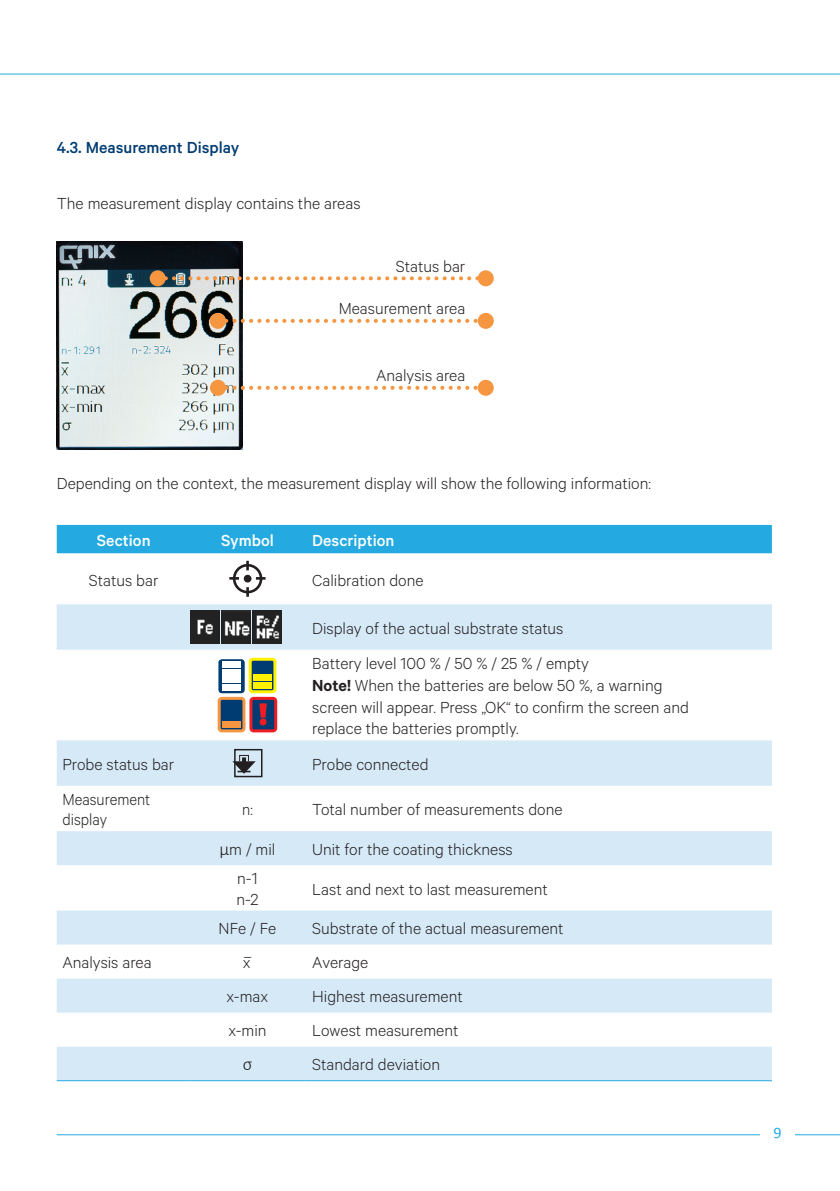
<style>
.page{position:relative;width:840px;height:1191px;background:#fff}
.page>*{position:absolute;margin:0;border:0;box-sizing:border-box;transform-origin:0 0}
.t1{font:300 18px/21.6px "Calibre";color:#231f20}
.t2{font:500 18px "Calibre";color:#fff}
.t3{font:500 18px "Calibre";color:#003c72}
.t4{font:300 18px/20px "Calibre";color:#231f20;scale:.94 1}
.t5{font:300 18px "Calibri";color:#231f20}
.t6{font:16px "Calibri";color:#24aae1}
.s1{font-weight:600}
.s2{font-family:"Calibri"}
</style>
<div class="page">
<hr style="left:57px;top:1134px;width:782px;height:1px;background:#24aae1">
<hr style="left:0;top:74px;width:839px;height:1px;background:#24aae1">
<div style="left:760px;top:1125px;width:34px;height:28px;background:#fff"></div>
<div style="left:57px;top:525px;width:714px;height:28px;background:#24aae1"></div>
<svg style="left:57px;top:604px;width:714px;height:476px"></svg>
<hr style="left:57px;top:1080px;width:133px;height:1px;background:#24aae1">
<hr style="left:190px;top:1080px;width:114px;height:1px;background:#24aae1">
<hr style="left:304px;top:1080px;width:467px;height:1px;background:#24aae1">
<svg style="left:234px;top:565px;width:27px;height:27px"></svg>
<div style="left:233px;top:564px;width:29px;height:29px;border:3px solid #231f20;border-radius:50%"></div>
<div style="left:243px;top:575px;width:8px;height:7px;background:#231f20;border-radius:50%"></div>
<svg style="left:246px;top:561px;width:3px;height:9px"></svg>
<svg style="left:246px;top:587px;width:3px;height:10px"></svg>
<svg style="left:256px;top:577px;width:9px;height:2px"></svg>
<svg style="left:229px;top:577px;width:10px;height:2px"></svg>
<img style="left:190px;top:611px;width:29px;height:32px">
<img style="left:221px;top:611px;width:29px;height:32px">
<img style="left:252px;top:611px;width:29px;height:32px">
<svg style="left:219px;top:660px;width:25px;height:32px"></svg>
<div style="left:218px;top:659px;width:26px;height:34px;border:2px solid #003c72;border-radius:3px"></div>
<div style="left:222px;top:684px;width:18px;height:6px;background:#fff"></div>
<div style="left:222px;top:677px;width:18px;height:6px;background:#fff"></div>
<div style="left:222px;top:669px;width:18px;height:6px;background:#fff"></div>
<div style="left:222px;top:662px;width:18px;height:6px;background:#fff"></div>
<div style="left:250px;top:659px;width:25px;height:33px;background:#003c72;border-radius:3px"></div>
<div style="left:248px;top:657px;width:28px;height:36px;border:3px solid #fff101;border-radius:3px"></div>
<div style="left:253px;top:682px;width:18px;height:6px;background:#fff101"></div>
<div style="left:253px;top:674px;width:18px;height:7px;background:#fff101"></div>
<div style="left:219px;top:698px;width:25px;height:33px;background:#003c72;border-radius:3px"></div>
<div style="left:217px;top:697px;width:28px;height:35px;border:3px solid #f79641;border-radius:3px"></div>
<div style="left:222px;top:721px;width:18px;height:6px;background:#f79641"></div>
<div style="left:251px;top:698px;width:24px;height:33px;background:#003c72;border-radius:3px"></div>
<div style="left:249px;top:697px;width:28px;height:35px;border:3px solid #ee1d23;border-radius:3px"></div>
<svg style="left:259px;top:703px;width:8px;height:22px"></svg>
<div style="left:234px;top:749px;width:28px;height:28px;border:2px solid #231f20"></div>
<svg style="left:232px;top:757px;width:23px;height:16px"></svg>
<div style="left:239px;top:755px;width:10px;height:6px;border:1px solid #231f20"></div>
<img style="left:57px;top:242px;width:185px;height:207px">
<svg style="left:166px;top:276px;width:311px;height:4px"></svg>
<div style="left:150px;top:270px;width:16px;height:16px;background:#f79641;border-radius:50%"></div>
<div style="left:477px;top:270px;width:16px;height:16px;background:#f79641;border-radius:50%"></div>
<svg style="left:226px;top:319px;width:251px;height:4px"></svg>
<div style="left:210px;top:313px;width:16px;height:16px;background:#f79641;border-radius:50%"></div>
<div style="left:477px;top:313px;width:16px;height:16px;background:#f79641;border-radius:50%"></div>
<svg style="left:226px;top:386px;width:251px;height:4px"></svg>
<div style="left:210px;top:380px;width:16px;height:16px;background:#f79641;border-radius:50%"></div>
<div style="left:477px;top:380px;width:16px;height:16px;background:#f79641;border-radius:50%"></div>
<p class="t3" style="left:57px;top:137px;width:184px">4.3. Measurement Display</p>
<p class="t1" style="left:57px;top:192px;width:305px">The measurement display contains the areas</p>
<p class="t1" style="left:395px;top:254px;width:71px">Status bar</p>
<p class="t1" style="left:338px;top:297px;width:128px">Measurement area</p>
<p class="t1" style="left:376px;top:364px;width:91px">Analysis area</p>
<p class="t1" style="left:57px;top:472px;width:595px">Depending on the context, the measurement display will show the following information:</p>
<p class="t2" style="left:97px;top:530px;width:55px">Section</p>
<p class="t2" style="left:221px;top:530px;width:54px">Symbol</p>
<p class="t2" style="left:312px;top:530px;width:84px">Description</p>
<p class="t1" style="left:89px;top:568px;width:71px">Status bar</p>
<p class="t1" style="left:312px;top:568px;width:113px">Calibration done</p>
<p class="t1" style="left:312px;top:609px;width:278px;line-height:35.6px">Display of the actual substrate status<br>Battery level 100 % / 50 % / 25 % / empty</p>
<p class="t1" style="left:312px;top:674px;width:378px"><span class="s1">Note!</span> When the batteries are below 50 %, a warning screen will appear. Press „OK“ to confirm the screen and replace the batteries promptly.</p>
<p class="t1" style="left:62px;top:752px;width:113px">Probe status bar</p>
<p class="t1" style="left:312px;top:752px;width:118px">Probe connected</p>
<p class="t4" style="left:62px;top:789px;width:95px">Measurement display</p>
<p class="t4" style="left:242px;top:799px;width:13px">n:</p>
<p class="t1" style="left:312px;top:798px;width:252px">Total number of measurements done</p>
<p class="t1" style="left:219px;top:837px;width:57px"><span class="s2">μ</span>m / mil</p>
<p class="t1" style="left:312px;top:837px;width:202px">Unit for the coating thickness</p>
<p class="t1" style="left:236px;top:866px;width:24px">n-1 n-2</p>
<p class="t1" style="left:312px;top:877px;width:237px">Last and next to last measurement</p>
<p class="t1" style="left:218px;top:917px;width:59px">NFe / Fe</p>
<p class="t1" style="left:312px;top:917px;width:253px">Substrate of the actual measurement</p>
<p class="t1" style="left:62px;top:951px;width:91px">Analysis area</p>
<p class="t1" style="left:243px;top:948px;width:10px">x–</p>
<p class="t1" style="left:312px;top:951px;width:58px">Average</p>
<p class="t1" style="left:226px;top:985px;width:43px">x-max</p>
<p class="t1" style="left:312px;top:985px;width:152px">Highest measurement</p>
<p class="t1" style="left:228px;top:1019px;width:40px">x-min</p>
<p class="t1" style="left:312px;top:1019px;width:148px">Lowest measurement</p>
<p class="t5" style="left:242px;top:1053px;width:11px">σ</p>
<p class="t1" style="left:312px;top:1053px;width:129px">Standard deviation</p>
<p class="t6" style="left:773px;top:1122px;width:10px">9</p>
</div>
